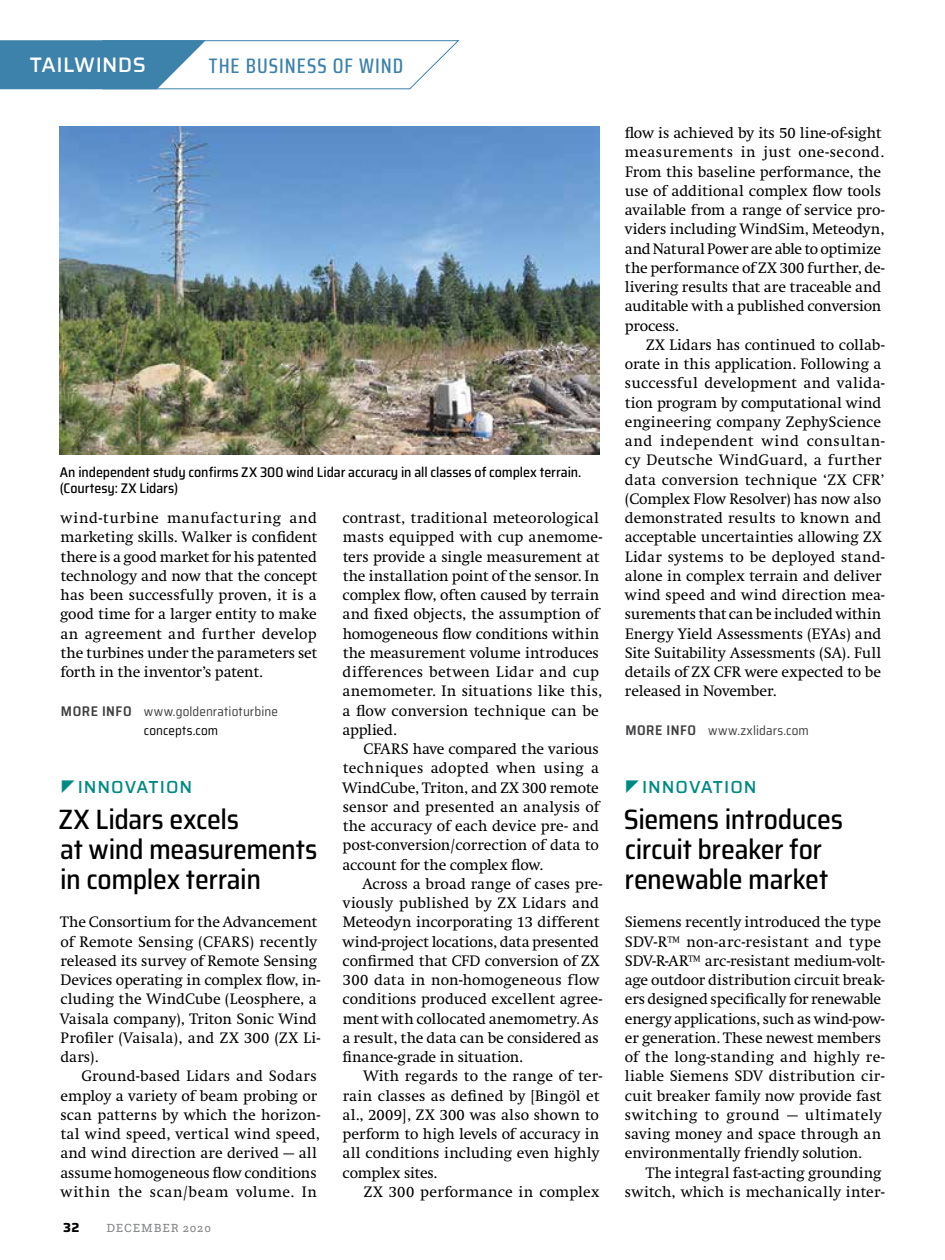
<style>
.page{position:relative;width:945px;height:1260px;background:#fff}
.page>*{position:absolute;margin:0;border:0;box-sizing:border-box;transform-origin:0 0}
.t1{font:500 semi-condensed 28px/29.8px "Saira";letter-spacing:-.015em;color:#000}
.t2{font:500 21px "Saira Condensed";letter-spacing:.05em;color:#3d82ab}
.t3{font:500 21px "Saira";letter-spacing:.015em;color:#fff}
.t4{font:500 17.5px "Saira";letter-spacing:.055em;color:#008a83}
.t5{font:15.75px/19.2px "Swift";color:#000}
.t6{font:500 semi-condensed 14px/15.8px "Saira";letter-spacing:-.005em;color:#000}
.t7{font:semi-condensed 13.12px/19.2px "Saira";letter-spacing:.005em;color:#414042}
.t8{font:700 13.12px "Saira";color:#000}
.t9{font:12.25px "Questa Slab";letter-spacing:.07em;color:#808285}
.s1{font-weight:600;font-size:14px}
.s2{color:#000}
</style>
<div class="page">
<img style="left:60px;top:126px;width:540px;height:328px">
<svg style="left:0;top:40px;width:460px;height:50px"></svg>
<h2 class="t3" style="left:30px;top:49px;width:118px">TAILWINDS</h2>
<h2 class="t2" style="left:209px;top:50px;width:196px">THE BUSINESS OF WIND</h2>
<p class="t6" style="left:60px;top:464px;width:523px">An independent study confirms ZX 300 wind Lidar accuracy in all classes of complex terrain. (Courtesy: ZX Lidars)</p>
<p class="t5" style="left:60px;top:509px;width:259px;text-align:justify">wind-turbine manufacturing and marketing skills. Walker is confident there is a good market for his patented technology and now that the concept has been successfully proven, it is a good time for a larger entity to make an agreement and further develop the turbines under the parameters set forth in the inventor’s patent.</p>
<p class="t7" style="left:144px;top:701px;width:136px;text-indent:-83px"><span class="s1">MORE INFO</span> www.goldenratioturbine <span class="s2">concepts.com</span></p>
<p class="t4" style="left:78px;top:773px;width:116px">INNOVATION</p>
<h1 class="t1" style="left:58px;top:804px;width:261px">ZX Lidars excels<br>at wind measurements in complex terrain</h1>
<p class="t5" style="left:60px;top:913px;width:261px">The Consortium for the Advancement of Remote Sensing (CFARS) recently released its survey of Remote Sensing Devices operating in complex flow, in&shy;cluding the WindCube (Leosphere, a Vaisala company), Triton Sonic Wind Profiler (Vaisala), and ZX 300 (ZX Li&shy;dars).</p>
<p class="t5" style="left:60px;top:1067px;width:261px;text-indent:21px">Ground-based Lidars and Sodars employ a variety of beam probing or scan patterns by which the horizon&shy;tal wind speed, vertical wind speed, and wind direction are derived — all assume homogeneous flow conditions within the scan/beam volume. In</p>
<p class="t8" style="left:63px;top:1218px;width:18px">32</p>
<p class="t9" style="left:107px;top:1220px;width:106px">DECEMBER 2020</p>
<p class="t5" style="left:343px;top:509px;width:261px">contrast, traditional meteorological masts equipped with cup anemome&shy;ters provide a single measurement at the installation point of the sensor. In complex flow, often caused by terrain and fixed objects, the assumption of homogeneous flow conditions within the measurement volume introduces differences between Lidar and cup anemometer. In situations like this, a flow conversion technique can be applied.</p>
<p class="t5" style="left:342px;top:740px;width:258px;text-align:justify;text-indent:21px">CFARS have compared the various techniques adopted when using a WindCube, Triton, and ZX 300 remote sensor and presented an analysis of the accuracy of each device pre- and post-conversion/correction of data to account for the complex flow.</p>
<p class="t5" style="left:342px;top:874px;width:261px;text-indent:20px">Across a broad range of cases pre&shy;viously published by ZX Lidars and Meteodyn incorporating 13 different wind-project locations, data presented confirmed that CFD conversion of ZX 300 data in non-homogeneous flow conditions produced excellent agree&shy;ment with collocated anemometry. As a result, the data can be considered as finance-grade in situation.</p>
<p class="t5" style="left:343px;top:1067px;width:261px;text-indent:21px">With regards to the range of ter&shy;rain classes as defined by [Bingöl et al., 2009], ZX 300 was also shown to perform to high levels of accuracy in all conditions including even highly complex sites.</p>
<p class="t5" style="left:364px;top:1182px;width:237px">ZX 300 performance in complex</p>
<p class="t5" style="left:625px;top:124px;width:261px">flow is achieved by its 50 line-of-sight measurements in just one-second.<br>From this baseline performance, the use of additional complex flow tools available from a range of service pro&shy;viders including WindSim, Meteodyn, and Natural Power are able to optimize the performance of ZX 300 further, de&shy;livering results that are traceable and auditable with a published conversion process.</p>
<p class="t5" style="left:625px;top:335px;width:261px;text-indent:21px">ZX Lidars has continued to collab&shy;orate in this application. Following a successful development and valida&shy;tion program by computational wind engineering company ZephyScience and independent wind consultan&shy;cy Deutsche WindGuard, a further data conversion technique ‘ZX CFR’ (Complex Flow Resolver) has now also demonstrated results to known and acceptable uncertainties allowing ZX Lidar systems to be deployed stand&shy;alone in complex terrain and deliver wind speed and wind direction mea&shy;surements that can be included within Energy Yield Assessments (EYAs) and Site Suitability Assessments (SA). Full details of ZX CFR were expected to be released in November.</p>
<p class="t7" style="left:625px;top:720px;width:185px"><span class="s1">MORE INFO</span> www.zxlidars.com</p>
<p class="t4" style="left:642px;top:773px;width:116px">INNOVATION</p>
<h1 class="t1" style="left:624px;top:804px;width:221px">Siemens introduces circuit breaker for renewable market</h1>
<p class="t5" style="left:625px;top:913px;width:261px">Siemens recently introduced the type SDV-R™ non-arc-resistant and type SDV-R-AR™ arc-resistant medium-volt&shy;age outdoor distribution circuit break&shy;ers designed specifically for renewable energy applications, such as wind-pow&shy;er generation. These newest members of the long-standing and highly re&shy;liable Siemens SDV distribution cir&shy;cuit breaker family now provide fast switching to ground — ultimately saving money and space through an environmentally friendly solution.</p>
<p class="t5" style="left:625px;top:1163px;width:261px;text-align:right">The integral fast-acting grounding switch, which is mechanically inter-</p>
</div>
